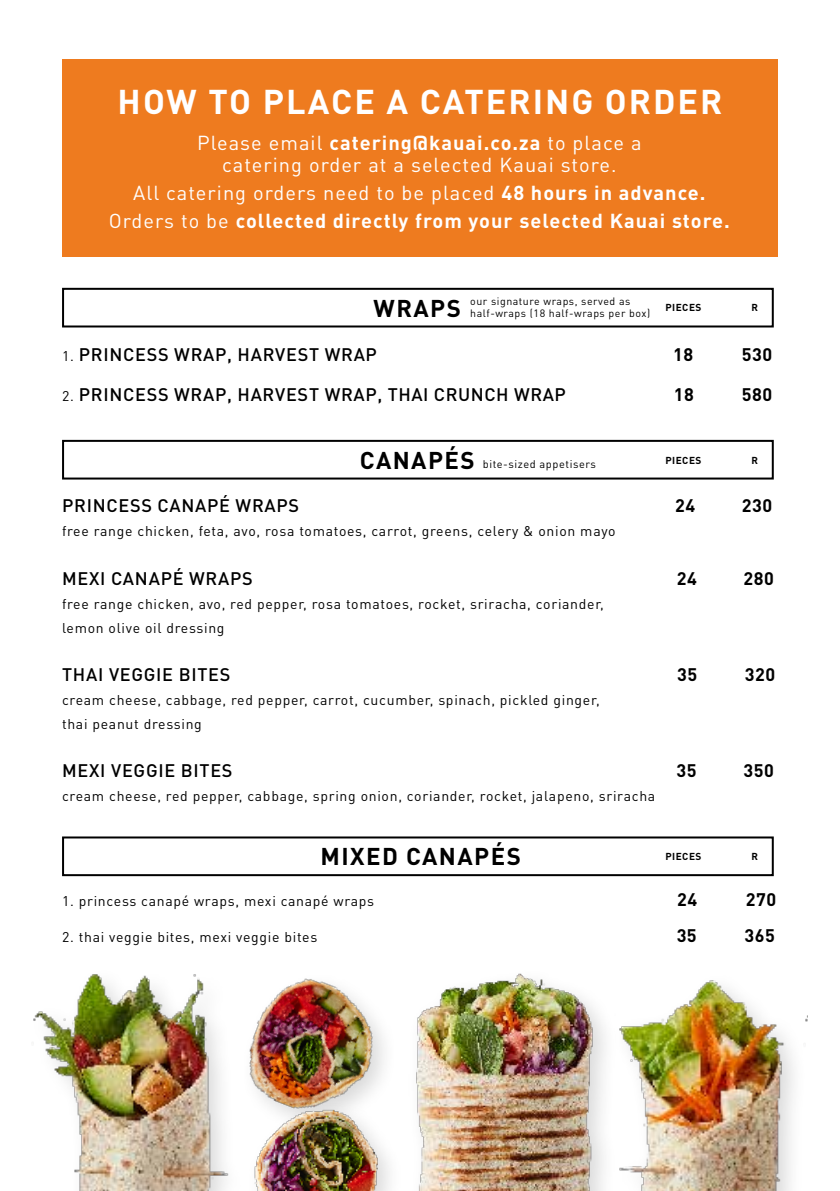
<style>
.page{position:relative;width:840px;height:1191px;background:#fff}
.page>*{position:absolute;margin:0;border:0;box-sizing:border-box;transform-origin:0 0}
.t1{font:700 34px "DIN Pro";letter-spacing:.06em;color:#fff}
.t2{font:700 24px "DIN Pro";letter-spacing:.06em;color:#000}
.t3{font:700 20px/28px "DIN Pro";letter-spacing:.05em;color:#fff;text-align:center}
.t4{font:20px/22px "DIN Pro";letter-spacing:.05em;color:#fff;text-align:center}
.t5{font:500 18px "DIN Pro";letter-spacing:.04em;color:#000}
.t6{font:700 18px "DIN Pro";letter-spacing:.03em;color:#000}
.t7{font:700 18px "DIN Pro";letter-spacing:.03em;color:#000}
.t8{font:14px/24px "DIN Pro";letter-spacing:.05em;color:#000}
.t9{font:11px "DIN Pro";letter-spacing:.05em;color:#000}
.t10{font:10.6px/12.6px "DIN Pro";letter-spacing:.05em;color:#000}
.t11{font:700 10px "DIN Pro";letter-spacing:.05em;color:#000}
.s1{font-weight:700}
.s2{font-weight:400}
.s3{font-weight:400;font-size:14px}
.s4{font-style:inherit}
.s5{font-weight:700;font-size:24px}
</style>
<div class="page">
<div style="left:62px;top:440px;width:711px;height:39px;border:2px solid #000"></div>
<div style="left:62px;top:836px;width:711px;height:40px;border:2px solid #000"></div>
<div style="left:62px;top:288px;width:711px;height:39px;border:2px solid #000"></div>
<div style="left:62px;top:60px;width:715px;height:197px;background:#ee7b1f"></div>
<img style="left:33px;top:974px;width:196px;height:217px">
<img style="left:620px;top:980px;width:187px;height:211px">
<img style="left:418px;top:973px;width:188px;height:218px">
<img style="left:202px;top:973px;width:220px;height:189px">
<div style="left:245px;top:1100px;width:158px;height:91px;background:#fff"></div>
<img style="left:229px;top:1076px;width:165px;height:115px">
<h1 class="t1" style="left:118px;top:78px;width:606px">HOW TO PLACE A CATERING ORDER</h1>
<h3 class="t4" style="left:197px;top:131px;width:446px">Please email <span class="s1">catering@kauai.co.za</span> to place a catering order at a selected Kauai store.</h3>
<h3 class="t3" style="left:109px;top:178px;width:622px"><span class="s2">All catering orders need to be placed</span> 48 hours in advance.<br><span class="s2">Orders to be</span> collected directly from your selected Kauai store.</h3>
<h2 class="t2" style="left:373px;top:292px;width:89px">WRAPS</h2>
<p class="t10" style="left:470px;top:294px;width:181px">our signature wraps, served as half-wraps (18 half-wraps per box)</p>
<p class="t11" style="left:665px;top:301px;width:38px">PIECES</p>
<p class="t11" style="left:751px;top:301px;width:8px">R</p>
<p class="t5" style="left:62px;top:342px;width:316px"><span class="s3">1.</span> PRINCESS WRAP, HARVEST WRAP</p>
<p class="t7" style="left:673px;top:342px;width:22px">18</p>
<p class="t7" style="left:741px;top:342px;width:32px">530</p>
<p class="t5" style="left:62px;top:382px;width:505px"><span class="s3">2.</span> PRINCESS WRAP, HARVEST WRAP<span class="s4">, THAI CRUNCH WRAP</span></p>
<p class="t7" style="left:673px;top:382px;width:22px">18</p>
<p class="t7" style="left:741px;top:382px;width:32px">580</p>
<p class="t9" style="left:360px;top:457px;width:237px"><span class="s5">CANAPÉS</span> bite-sized appetisers</p>
<p class="t11" style="left:665px;top:453px;width:38px">PIECES</p>
<p class="t11" style="left:751px;top:453px;width:8px">R</p>
<p class="t5" style="left:62px;top:494px;width:238px">PRINCESS CANAPÉ WRAPS</p>
<p class="t6" style="left:674px;top:494px;width:22px">24</p>
<p class="t6" style="left:741px;top:494px;width:32px">230</p>
<p class="t8" style="left:62px;top:519px;width:554px">free range chicken, feta, avo, rosa tomatoes, carrot, greens, celery &amp; onion mayo</p>
<p class="t5" style="left:62px;top:566px;width:192px">MEXI CANAPÉ WRAPS</p>
<p class="t6" style="left:676px;top:566px;width:22px">24</p>
<p class="t6" style="left:743px;top:566px;width:32px">280</p>
<p class="t8" style="left:62px;top:591px;width:543px">free range chicken, avo, red pepper, rosa tomatoes, rocket, sriracha, coriander, lemon olive oil dressing</p>
<p class="t5" style="left:62px;top:662px;width:170px">THAI VEGGIE BITES</p>
<p class="t6" style="left:676px;top:662px;width:22px">35</p>
<p class="t6" style="left:744px;top:662px;width:32px">320</p>
<p class="t8" style="left:62px;top:687px;width:539px">cream cheese, cabbage, red pepper, carrot, cucumber, spinach, pickled ginger, thai peanut dressing</p>
<p class="t5" style="left:62px;top:758px;width:172px">MEXI VEGGIE BITES</p>
<p class="t6" style="left:676px;top:758px;width:22px">35</p>
<p class="t6" style="left:743px;top:758px;width:32px">350</p>
<p class="t8" style="left:62px;top:783px;width:594px">cream cheese, red pepper, cabbage, spring onion, coriander, rocket, jalapeno, sriracha</p>
<h2 class="t2" style="left:320px;top:840px;width:202px">MIXED CANAPÉS</h2>
<p class="t11" style="left:665px;top:849px;width:38px">PIECES</p>
<p class="t11" style="left:751px;top:849px;width:8px">R</p>
<p class="t8" style="left:62px;top:888px;width:313px">1. princess canapé wraps, mexi canapé wraps</p>
<p class="t6" style="left:677px;top:886px;width:22px">24</p>
<p class="t6" style="left:745px;top:886px;width:32px">270</p>
<p class="t8" style="left:62px;top:924px;width:257px">2. thai veggie bites, mexi veggie bites</p>
<p class="t6" style="left:676px;top:922px;width:22px">35</p>
<p class="t6" style="left:744px;top:922px;width:32px">365</p>
</div>
